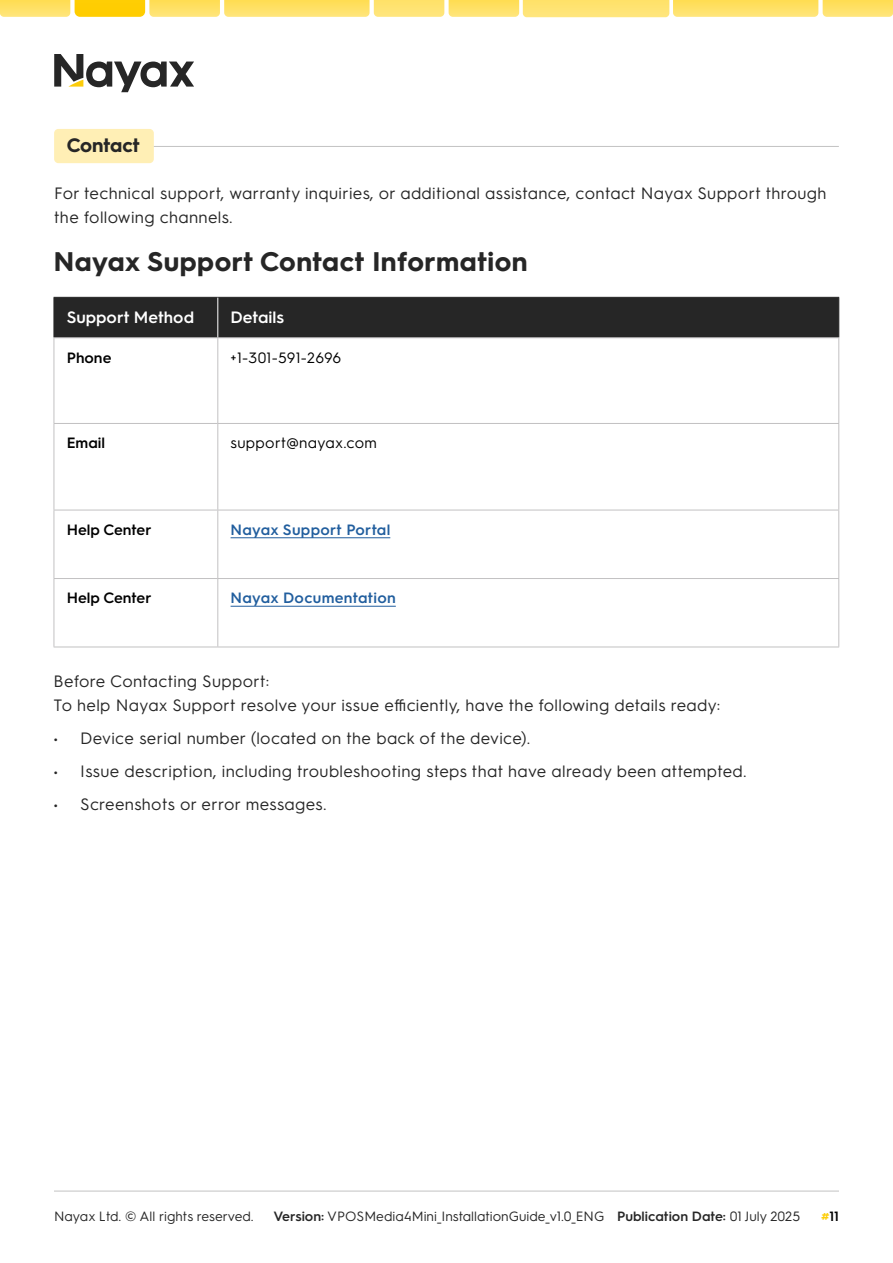
<style>
.page{position:relative;width:893px;height:1263px;background:#fff}
.page>*{position:absolute;margin:0;border:0;box-sizing:border-box;transform-origin:0 0}
.t1{font:700 27px "Hurme Geometric Sans 3";letter-spacing:.02em;color:#262626}
.t2{font:700 19.5px "Hurme Geometric Sans 3";color:#262626}
.t3{font:16.5px/24px "Hurme Geometric Sans 3";letter-spacing:.02em;color:#262626}
.t4{font:600 16.5px "Hurme Geometric Sans 3";color:#fff}
.t5{font:600 15px "Hurme Geometric Sans 3";letter-spacing:.02em;color:#215e9e}
.t6{font:15px "Hurme Geometric Sans 3";letter-spacing:.02em;color:#000}
.t7{font:600 15px "Hurme Geometric Sans 3";color:#000}
.t8{font:13.5px "Hurme Geometric Sans 3";color:#262626}
.t9{font:600 13.5px "Hurme Geometric Sans 3";color:#000}
.s1{font-weight:600}
.s2{color:#fdce07}
</style>
<div class="page">
<svg style="left:54px;top:54px;width:140px;height:38px"></svg>
<img style="left:0;top:0;width:70px;height:17px">
<img style="left:75px;top:0;width:70px;height:17px">
<img style="left:149px;top:0;width:71px;height:17px">
<img style="left:374px;top:0;width:70px;height:17px">
<img style="left:224px;top:0;width:146px;height:17px">
<img style="left:449px;top:0;width:70px;height:17px">
<img style="left:523px;top:0;width:146px;height:17px">
<img style="left:673px;top:0;width:145px;height:17px">
<img style="left:823px;top:0;width:70px;height:17px">
<hr style="left:54px;top:1191px;width:785px;height:1px;background:#c2c2c2">
<div style="left:54px;top:129px;width:100px;height:34px;background:#ffefb5;border-radius:4px"></div>
<hr style="left:154px;top:146px;width:685px;height:1px;background:#c2c2c2">
<div style="left:55px;top:298px;width:783px;height:39px;background:#262626"></div>
<hr style="left:54px;top:297px;width:164px;height:1px;background:#262626">
<hr style="left:54px;top:298px;width:1px;height:39px;background:#262626">
<hr style="left:218px;top:297px;width:621px;height:1px;background:#262626">
<hr style="left:838px;top:298px;width:1px;height:39px;background:#262626">
<hr style="left:54px;top:337px;width:164px;height:1px;background:#c2c1c2">
<hr style="left:54px;top:338px;width:1px;height:85px;background:#c2c1c2">
<hr style="left:218px;top:337px;width:621px;height:1px;background:#c2c1c2">
<hr style="left:54px;top:424px;width:1px;height:86px;background:#c2c1c2">
<hr style="left:54px;top:510px;width:1px;height:68px;background:#c2c1c2">
<hr style="left:54px;top:579px;width:1px;height:68px;background:#c2c1c2">
<hr style="left:217px;top:338px;width:1px;height:85px;background:#c2c1c2">
<hr style="left:838px;top:338px;width:1px;height:85px;background:#c2c1c2">
<hr style="left:54px;top:423px;width:164px;height:1px;background:#c2c1c2">
<hr style="left:218px;top:423px;width:621px;height:1px;background:#c2c1c2">
<hr style="left:217px;top:424px;width:1px;height:86px;background:#c2c1c2">
<hr style="left:838px;top:424px;width:1px;height:86px;background:#c2c1c2">
<hr style="left:54px;top:510px;width:164px;height:1px;background:#c2c1c2">
<hr style="left:218px;top:510px;width:621px;height:1px;background:#c2c1c2">
<hr style="left:217px;top:510px;width:1px;height:68px;background:#c2c1c2">
<hr style="left:838px;top:510px;width:1px;height:68px;background:#c2c1c2">
<hr style="left:54px;top:578px;width:164px;height:1px;background:#c2c1c2">
<hr style="left:218px;top:578px;width:621px;height:1px;background:#c2c1c2">
<hr style="left:217px;top:579px;width:1px;height:68px;background:#c2c1c2">
<hr style="left:838px;top:579px;width:1px;height:68px;background:#c2c1c2">
<hr style="left:54px;top:647px;width:164px;height:1px;background:#c2c1c2">
<hr style="left:218px;top:647px;width:621px;height:1px;background:#c2c1c2">
<hr style="left:217px;top:298px;width:1px;height:39px;background:#fff">
<hr style="left:231px;top:537px;width:159px;height:1px;background:#215e9e">
<hr style="left:231px;top:606px;width:165px;height:1px;background:#215e9e">
<p class="t2" style="left:67px;top:132px;width:74px">Contact</p>
<p class="t3" style="left:54px;top:180px;width:774px">For technical support, warranty inquiries, or additional assistance, contact Nayax Support through the following channels.</p>
<h1 class="t1" style="left:54px;top:243px;width:475px">Nayax Support Contact Information</h1>
<p class="t4" style="left:67px;top:306px;width:129px">Support Method</p>
<p class="t4" style="left:231px;top:306px;width:55px">Details</p>
<p class="t7" style="left:67px;top:347px;width:46px">Phone</p>
<p class="t6" style="left:231px;top:347px;width:112px">+1-301-591-2696</p>
<p class="t7" style="left:67px;top:432px;width:40px">Email</p>
<p class="t6" style="left:231px;top:432px;width:148px">support@nayax.com</p>
<p class="t7" style="left:67px;top:519px;width:86px">Help Center</p>
<p class="t5" style="left:231px;top:519px;width:161px">Nayax Support Portal</p>
<p class="t7" style="left:67px;top:588px;width:86px">Help Center</p>
<p class="t5" style="left:231px;top:588px;width:167px">Nayax Documentation</p>
<p class="t3" style="left:54px;top:668px;width:668px">Before Contacting Support:<br>To help Nayax Support resolve your issue efficiently, have the following details ready:</p>
<p class="t3" style="left:54px;top:725px;width:478px">• Device serial number (located on the back of the device).</p>
<p class="t3" style="left:54px;top:758px;width:695px">• Issue description, including troubleshooting steps that have already been attempted.</p>
<p class="t3" style="left:54px;top:791px;width:275px">• Screenshots or error messages.</p>
<p class="t8" style="left:54px;top:1207px;width:201px">Nayax Ltd. © All rights reserved.</p>
<p class="t8" style="left:274px;top:1207px;width:528px"><span class="s1">Version:</span> VPOSMedia4Mini_InstallationGuide_v1.0_ENG <span class="s1">Publication Date:</span> 01 July 2025</p>
<p class="t9" style="left:821px;top:1207px;width:19px"><span class="s2">#</span>11</p>
</div>
